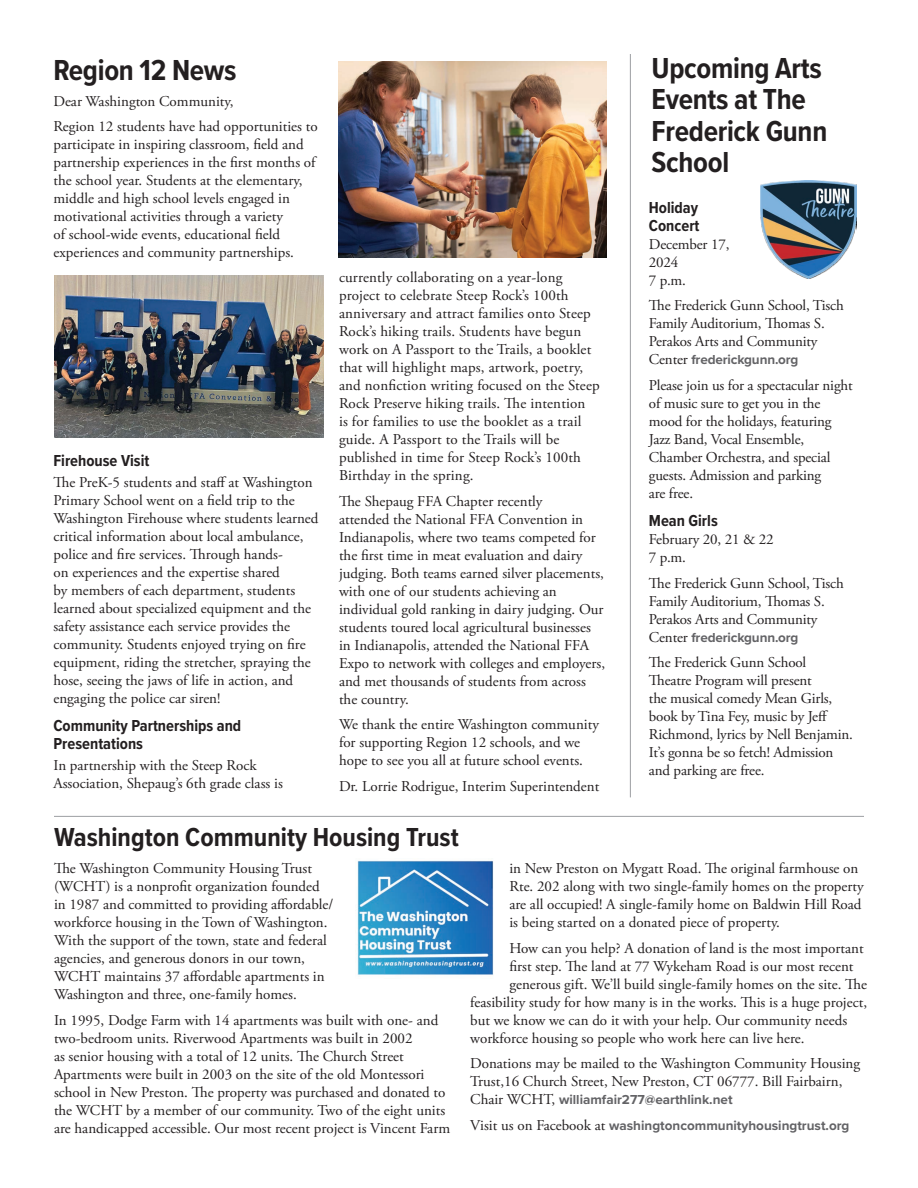
<style>
.page{position:relative;width:918px;height:1188px;background:#fff}
.page>*{position:absolute;margin:0;border:0;box-sizing:border-box;transform-origin:0 0}
.t1{font:700 30px/31.5px "Proxima Nova Cond";letter-spacing:-.01em;color:#231f20}
.t2{font:700 27px "Proxima Nova Cond";color:#231f20}
.t3{font:700 16.5px/18px "Proxima Nova Cond";color:#231f20}
.t4{font:15px/18px "Adobe Garamond Pro";color:#231f20}
.t5{font:700 13.5px/25.5px "Proxima Nova";color:#636366}
.s1{font-family:"Adobe Garamond Pro";font-weight:400;font-size:15px;color:#231f20}
</style>
<div class="page">
<hr style="left:54px;top:816px;width:810px;height:1px;background:#9d9fa2">
<img style="left:338px;top:61px;width:269px;height:196px">
<img style="left:761px;top:180px;width:96px;height:98px">
<hr style="left:630px;top:54px;width:1px;height:743px;background:#9d9fa2">
<img style="left:54px;top:275px;width:270px;height:163px">
<img style="left:357px;top:860px;width:137px;height:115px">
<h1 class="t1" style="left:652px;top:51px;width:177px">Upcoming Arts<br>Events at The<br>Frederick Gunn<br>School</h1>
<h1 class="t1" style="left:53px;top:54px;width:185px">Region 12 News</h1>
<p class="t4" style="left:53px;top:89px;width:266px;line-height:25.5px">Dear Washington Community,<br>Region 12 students have had opportunities to</p>
<p class="t4" style="left:53px;top:136px;width:264px">participate in inspiring classroom, field and partnership experiences in the first months of the school year. Students at the elementary, middle and high school levels engaged in motivational activities through a variety<br>of school-wide events, educational field experiences and community partnerships.</p>
<p class="t3" style="left:649px;top:198px;width:52px">Holiday<br>Concert</p>
<p class="t4" style="left:649px;top:236px;width:82px">December 17,<br>2024<br>7 p.m.</p>
<p class="t4" style="left:649px;top:297px;width:196px">The Frederick Gunn School, Tisch<br>Family Auditorium, Thomas S.<br>Perakos Arts and Community</p>
<p class="t5" style="left:649px;top:347px;width:151px"><span class="s1">Center</span> frederickgunn.org</p>
<p class="t4" style="left:649px;top:377px;width:205px">Please join us for a spectacular night of music sure to get you in the mood for the holidays, featuring<br>Jazz Band, Vocal Ensemble,<br>Chamber Orchestra, and special guests. Admission and parking<br>are free.</p>
<p class="t3" style="left:649px;top:511px;width:70px">Mean Girls</p>
<p class="t4" style="left:649px;top:531px;width:126px">February 20, 21 &amp; 22<br>7 p.m.</p>
<p class="t4" style="left:649px;top:575px;width:196px">The Frederick Gunn School, Tisch<br>Family Auditorium, Thomas S.<br>Perakos Arts and Community</p>
<p class="t5" style="left:649px;top:624px;width:151px"><span class="s1">Center</span> frederickgunn.org</p>
<p class="t4" style="left:649px;top:654px;width:206px">The Frederick Gunn School<br>Theatre Program will present<br>the musical comedy Mean Girls, book by Tina Fey, music by Jeff<br>Richmond, lyrics by Nell Benjamin.<br>It’s gonna be so fetch! Admission and parking are free.</p>
<p class="t4" style="left:339px;top:269px;width:262px">currently collaborating on a year-long project to celebrate Steep Rock’s 100th anniversary and attract families onto Steep Rock’s hiking trails. Students have begun work on A Passport to the Trails, a booklet that will highlight maps, artwork, poetry, and nonfiction writing focused on the Steep Rock Preserve hiking trails. The intention<br>is for families to use the booklet as a trail guide. A Passport to the Trails will be published in time for Steep Rock’s 100th Birthday in the spring.</p>
<p class="t4" style="left:339px;top:492px;width:268px">The Shepaug FFA Chapter recently<br>attended the National FFA Convention in Indianapolis, where two teams competed for the first time in meat evaluation and dairy judging. Both teams earned silver placements, with one of our students achieving an individual gold ranking in dairy judging. Our students toured local agricultural businesses in Indianapolis, attended the National FFA Expo to network with colleges and employers, and met thousands of students from across the country.</p>
<p class="t4" style="left:339px;top:716px;width:261px">We thank the entire Washington community for supporting Region 12 schools, and we hope to see you all at future school events.</p>
<p class="t4" style="left:339px;top:777px;width:262px">Dr. Lorrie Rodrigue, Interim Superintendent</p>
<h2 class="t2" style="left:54px;top:817px;width:406px">Washington Community Housing Trust</h2>
<p class="t4" style="left:54px;top:860px;width:281px">The Washington Community Housing Trust (WCHT) is a nonprofit organization founded in 1987 and committed to providing affordable/ workforce housing in the Town of Washington.<br>With the support of the town, state and federal agencies, and generous donors in our town, WCHT maintains 37 affordable apartments in Washington and three, one-family homes.</p>
<p class="t4" style="left:54px;top:1011px;width:398px">In 1995, Dodge Farm with 14 apartments was built with one- and two-bedroom units. Riverwood Apartments was built in 2002<br>as senior housing with a total of 12 units. The Church Street Apartments were built in 2003 on the site of the old Montessori school in New Preston. The property was purchased and donated to the WCHT by a member of our community. Two of the eight units are handicapped accessible. Our most recent project is Vincent Farm</p>
<p class="t3" style="left:53px;top:451px;width:97px">Firehouse Visit</p>
<p class="t4" style="left:53px;top:474px;width:267px">The PreK-5 students and staff at Washington Primary School went on a field trip to the Washington Firehouse where students learned critical information about local ambulance, police and fire services. Through hands-<br>on experiences and the expertise shared<br>by members of each department, students learned about specialized equipment and the safety assistance each service provides the community. Students enjoyed trying on fire equipment, riding the stretcher, spraying the hose, seeing the jaws of life in action, and engaging the police car siren!</p>
<p class="t3" style="left:53px;top:717px;width:189px">Community Partnerships and<br>Presentations</p>
<p class="t4" style="left:53px;top:757px;width:231px">In partnership with the Steep Rock<br>Association, Shepaug’s 6th grade class is</p>
<p class="t4" style="left:509px;top:860px;width:356px">in New Preston on Mygatt Road. The original farmhouse on Rte. 202 along with two single-family homes on the property are all occupied! A single-family home on Baldwin Hill Road is being started on a donated piece of property.</p>
<p class="t4" style="left:509px;top:939px;width:356px">How can you help? A donation of land is the most important</p>
<p class="t4" style="left:509px;top:957px;width:346px">first step. The land at 77 Wykeham Road is our most recent</p>
<p class="t4" style="left:509px;top:975px;width:359px">generous gift. We’ll build single-family homes on the site. The</p>
<p class="t4" style="left:470px;top:993px;width:398px">feasibility study for how many is in the works. This is a huge project,</p>
<p class="t4" style="left:470px;top:1011px;width:378px">but we know we can do it with your help. Our community needs</p>
<p class="t4" style="left:470px;top:1029px;width:336px">workforce housing so people who work here can live here.</p>
<p class="t4" style="left:470px;top:1055px;width:391px">Donations may be mailed to the Washington Community Housing<br>Trust,16 Church Street, New Preston, CT 06777. Bill Fairbairn,</p>
<p class="t5" style="left:470px;top:1087px;width:381px"><span class="s1">Chair WCHT,</span> williamfair277@earthlink.net<br><span class="s1">Visit us on Facebook at</span> washingtoncommunityhousingtrust.org</p>
</div>
